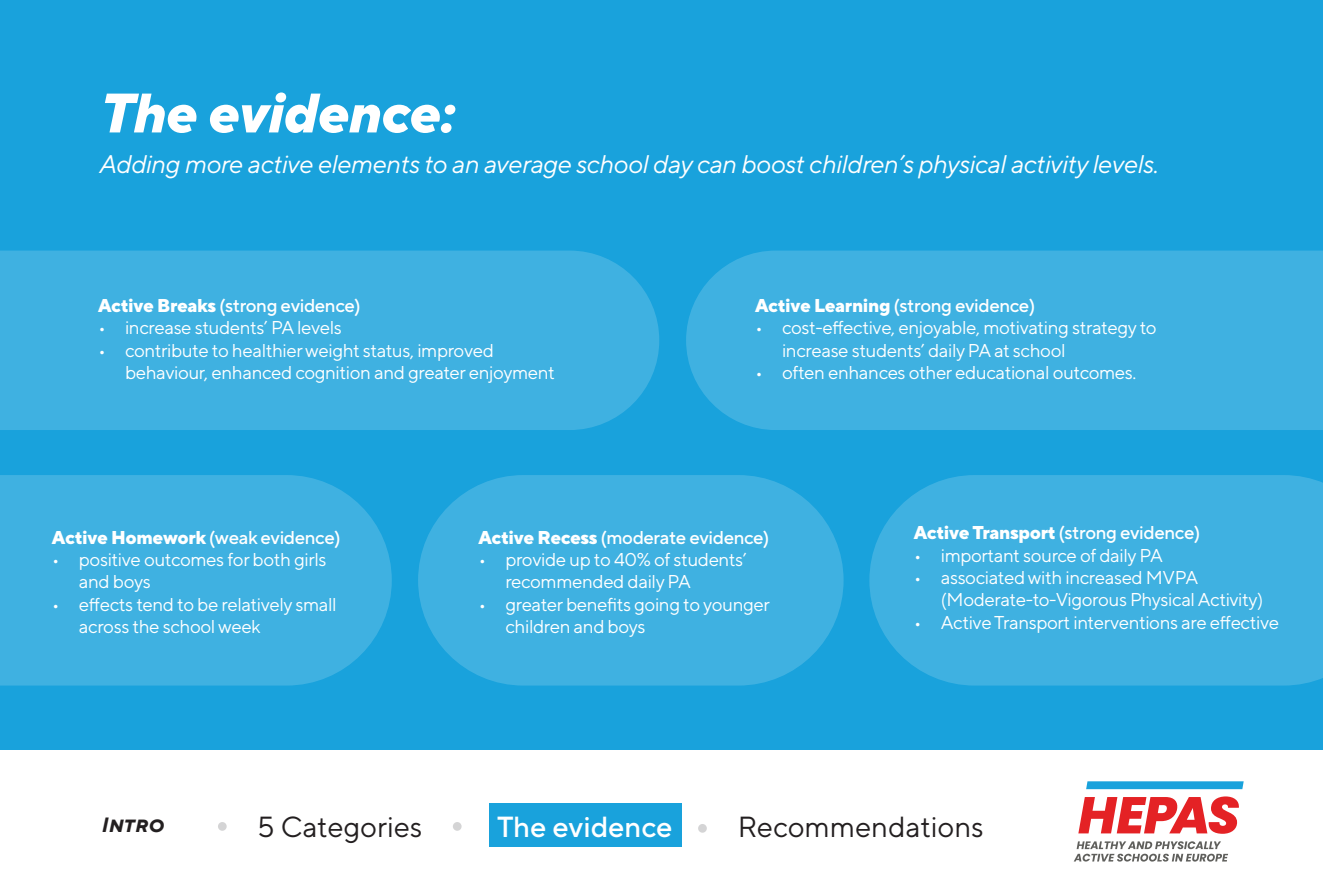
<style>
.page{position:relative;width:1323px;height:893px;background:#fff}
.page>*{position:absolute;margin:0;border:0;box-sizing:border-box;transform-origin:0 0}
.t1{font:italic 800 55.5px "TT Norms Pro";letter-spacing:-.02em;color:#fff}
.t2{font:29.1px "TT Norms Pro";color:#231f20}
.t3{font:500 29.1px "TT Norms Pro";color:#fff}
.t4{font:italic 25.5px "TT Norms Pro";letter-spacing:-.02em;color:#fff}
.t5{font:italic 700 20.7px "TT Norms Pro";color:#231f20}
.t6{font:18.6px/22.4px "TT Norms Pro";letter-spacing:-.02em;color:#fff}
.t7{font:500 18.6px "TT Norms Pro";letter-spacing:-.02em;color:#fff}
.t8{font:800 18.6px "TT Norms Pro";letter-spacing:-.02em;color:#fff}
.s1{font-weight:800}
.s2{font-weight:500}
</style>
<div class="page">
<div style="left:0;top:0;width:1323px;height:782px;background:#19a2dc"></div>
<div style="left:0;top:751px;width:1323px;height:142px;background:#fff"></div>
<svg style="left:1086px;top:781px;width:158px;height:8px"></svg>
<svg style="left:1074px;top:841px;width:154px;height:21px"></svg>
<svg style="left:1078px;top:796px;width:161px;height:38px"></svg>
<div style="left:489px;top:803px;width:193px;height:43px;background:#19a2dc"></div>
<svg style="left:218px;top:822px;width:9px;height:9px"></svg>
<div style="left:453px;top:822px;width:9px;height:9px;background:#d4d4d5;border-radius:50%"></div>
<div style="left:698px;top:824px;width:9px;height:9px;background:#d4d4d5;border-radius:50%"></div>
<div style="left:0;top:251px;width:659px;height:179px;background:#3fb1e1"></div>
<div style="left:686px;top:251px;width:637px;height:179px;background:#3fb1e1"></div>
<div style="left:0;top:475px;width:392px;height:211px;background:#3fb1e1"></div>
<div style="left:418px;top:475px;width:426px;height:211px;background:#3fb1e1;border-radius:105px"></div>
<div style="left:869px;top:475px;width:454px;height:211px;background:#3fb1e1"></div>
<h1 class="t1" style="left:98px;top:76px;width:356px">The evidence:</h1>
<h3 class="t4" style="left:98px;top:148px;width:1061px">Adding more active elements to an average school day can boost children’s physical activity levels.</h3>
<p class="t7" style="left:98px;top:293px;width:264px"><span class="s1">Active Breaks</span> (strong evidence)</p>
<p class="t6" style="left:98px;top:316px;width:245px">• increase students’ PA levels</p>
<p class="t6" style="left:125px;top:338px;width:431px;text-indent:-27px">• contribute to healthier weight status, improved behaviour, enhanced cognition and greater enjoyment</p>
<p class="t7" style="left:755px;top:293px;width:281px"><span class="s1">Active Learning</span> (strong evidence)</p>
<p class="t6" style="left:782px;top:316px;width:376px;text-indent:-27px">• cost-effective, enjoyable, motivating strategy to increase students’ daily PA at school</p>
<p class="t6" style="left:755px;top:361px;width:383px">• often enhances other educational outcomes.</p>
<p class="t8" style="left:52px;top:525px;width:290px">Active Homework <span class="s2">(weak evidence)</span></p>
<p class="t6" style="left:79px;top:548px;width:249px;text-indent:-27px">• positive outcomes for both girls and boys</p>
<p class="t6" style="left:79px;top:592px;width:259px;text-indent:-27px">• effects tend to be relatively small across the school week</p>
<p class="t7" style="left:478px;top:525px;width:292px"><span class="s1">Active Recess</span> (moderate evidence)</p>
<p class="t6" style="left:505px;top:548px;width:243px;text-indent:-27px">• provide up to 40% of students’ recommended daily PA</p>
<p class="t6" style="left:505px;top:592px;width:266px;text-indent:-27px">• greater benefits going to younger children and boys</p>
<p class="t7" style="left:914px;top:521px;width:288px"><span class="s1">Active Transport</span> (strong evidence)</p>
<p class="t6" style="left:914px;top:543px;width:251px">• important source of daily PA</p>
<p class="t6" style="left:941px;top:566px;width:324px;text-indent:-27px">• associated with increased MVPA (Moderate-to-Vigorous Physical Activity)</p>
<p class="t6" style="left:914px;top:610px;width:367px">• Active Transport interventions are effective</p>
<p class="t5" style="left:101px;top:811px;width:64px">Intro</p>
<h2 class="t2" style="left:257px;top:808px;width:167px">5 Categories</h2>
<h2 class="t3" style="left:497px;top:807px;width:177px">The evidence</h2>
<h2 class="t2" style="left:738px;top:808px;width:248px">Recommendations</h2>
</div>
